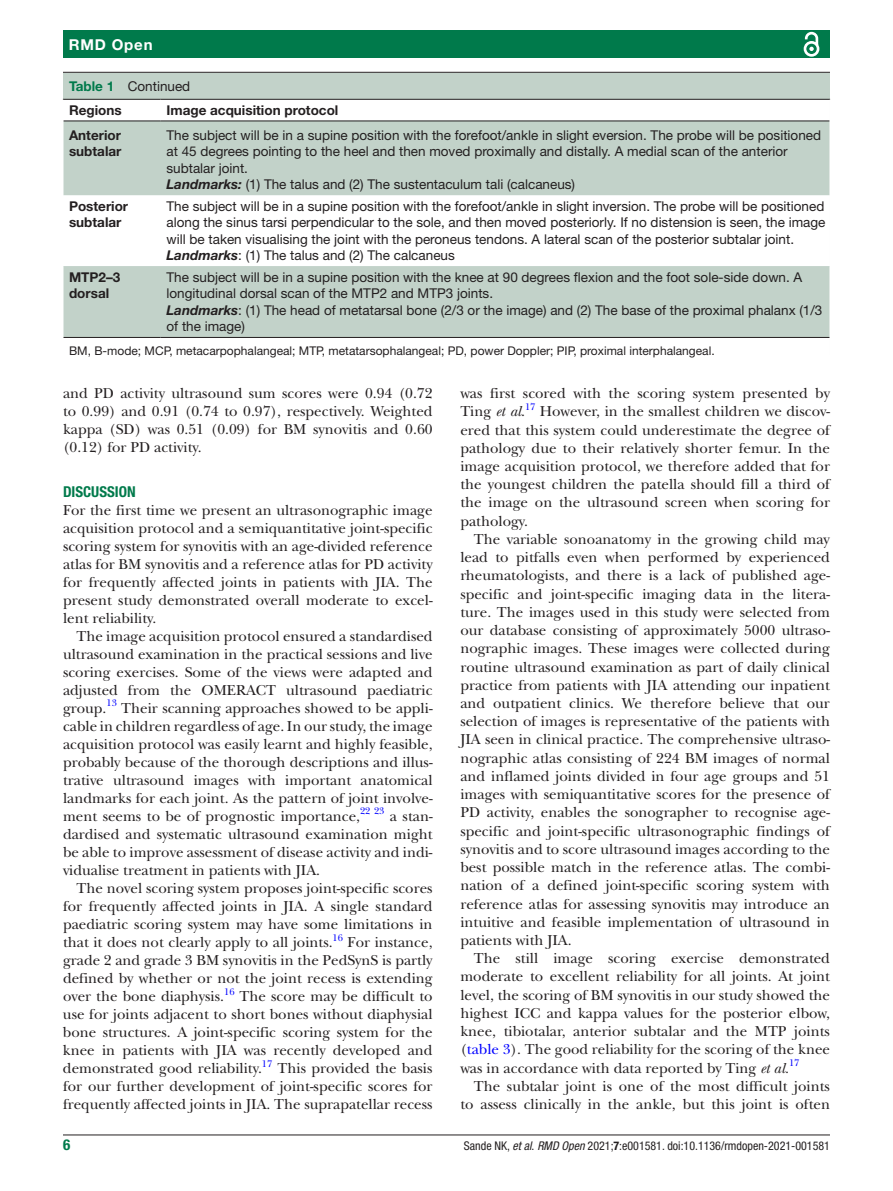
<style>
.page{position:relative;width:893px;height:1191px;background:#fff}
.page>*{position:absolute;margin:0;border:0;box-sizing:border-box;transform-origin:0 0}
.t1{font:15px/18px "New Baskerville";color:#231f20;text-align:justify}
.t2{font:700 condensed 15px "Helvetica Neue LT Std";color:#007a4b}
.t3{font:700 15px "Helvetica Neue LT Std";letter-spacing:.055em;color:#fff}
.t4{font:13.5px/16.5px "Helvetica Neue LT Std";color:#231f20}
.t5{font:700 13.5px/16.5px "Helvetica Neue LT Std";color:#231f20}
.t6{font:12px "Helvetica Neue LT Std";color:#231f20}
.t7{font:condensed 12px "Helvetica Neue LT Std";color:#231f20}
.t8{font:9.9px "New Baskerville";color:#00f}
.s1{font-weight:700;color:#007a4b}
.s2{font-weight:700;font-style:italic}
.s3{font-style:italic}
.s4{color:#00f}
.s5{font-weight:700}
</style>
<div class="page">
<hr style="left:63px;top:1134px;width:767px;height:1px;background:#231f20">
<div style="left:63px;top:31px;width:767px;height:27px;background:#007a4b"></div>
<svg style="left:803px;top:31px;width:17px;height:26px"></svg>
<div style="left:63px;top:91px;width:767px;height:264px;background:#c2d2c9"></div>
<div style="left:64px;top:100px;width:766px;height:255px;background:#fff"></div>
<svg style="left:64px;top:122px;width:766px;height:215px"></svg>
<hr style="left:63px;top:99px;width:97px;height:1px;background:#231f20">
<hr style="left:63px;top:121px;width:98px;height:1px;background:#231f20">
<hr style="left:160px;top:99px;width:670px;height:1px;background:#231f20">
<hr style="left:160px;top:121px;width:670px;height:1px;background:#231f20">
<hr style="left:63px;top:337px;width:98px;height:1px;background:#231f20">
<hr style="left:160px;top:337px;width:670px;height:1px;background:#231f20">
<svg style="left:63px;top:100px;width:1px;height:21px"></svg>
<hr style="left:63px;top:121px;width:1px;height:74px;background:#fff">
<hr style="left:63px;top:195px;width:1px;height:71px;background:#fff">
<hr style="left:63px;top:266px;width:1px;height:71px;background:#fff">
<svg style="left:63px;top:337px;width:1px;height:18px"></svg>
<hr style="left:69px;top:354px;width:761px;height:2px;background:#fff">
<div style="left:63px;top:73px;width:767px;height:18px;background:#c2d2c9"></div>
<hr style="left:63px;top:72px;width:767px;height:1px;background:#231f20">
<p class="t3" style="left:69px;top:35px;width:85px">RMD Open</p>
<p class="t4" style="left:69px;top:77px;width:123px"><span class="s1">Table 1</span> Continued</p>
<p class="t5" style="left:69px;top:102px;width:54px">Regions</p>
<p class="t5" style="left:166px;top:102px;width:173px">Image acquisition protocol</p>
<p class="t5" style="left:69px;top:126px;width:54px">Anterior subtalar</p>
<p class="t4" style="left:166px;top:126px;width:656px">The subject will be in a supine position with the forefoot/ankle in slight eversion. The probe will be positioned at 45 degrees pointing to the heel and then moved proximally and distally. A medial scan of the anterior subtalar joint.<br><span class="s2">Landmarks:</span> (1) The talus and (2) The sustentaculum tali (calcaneus)</p>
<p class="t5" style="left:69px;top:197px;width:61px">Posterior subtalar</p>
<p class="t4" style="left:166px;top:197px;width:660px">The subject will be in a supine position with the forefoot/ankle in slight inversion. The probe will be positioned along the sinus tarsi perpendicular to the sole, and then moved posteriorly. If no distension is seen, the image will be taken visualising the joint with the peroneus tendons. A lateral scan of the posterior subtalar joint.<br><span class="s2">Landmarks</span>: (1) The talus and (2) The calcaneus</p>
<p class="t5" style="left:69px;top:268px;width:53px">MTP2–3 dorsal</p>
<p class="t4" style="left:166px;top:269px;width:657px">The subject will be in a supine position with the knee at 90 degrees flexion and the foot sole-side down. A longitudinal dorsal scan of the MTP2 and MTP3 joints.<br><span class="s2">Landmarks</span>: (1) The head of metatarsal bone (2/3 or the image) and (2) The base of the proximal phalanx (1/3 of the image)</p>
<p class="t6" style="left:69px;top:343px;width:647px">BM, B-mode; MCP, metacarpophalangeal; MTP, metatarsophalangeal; PD, power Doppler; PIP, proximal interphalangeal.</p>
<p class="t1" style="left:63px;top:384px;width:371px">and PD activity ultrasound sum scores were 0.94 (0.72 to 0.99) and 0.91 (0.74 to 0.97), respectively. Weighted kappa (SD) was 0.51 (0.09) for BM synovitis and 0.60 (0.12) for PD activity.</p>
<p class="t2" style="left:63px;top:483px;width:74px">DISCUSSION</p>
<p class="t1" style="left:63px;top:501px;width:371px">For the first time we present an ultrasonographic image acquisition protocol and a semiquantitative joint-specific scoring system for synovitis with an age-divided reference atlas for BM synovitis and a reference atlas for PD activity for frequently affected joints in patients with JIA. The present study demonstrated overall moderate to excel&shy;lent reliability.</p>
<p class="t1" style="left:63px;top:627px;width:371px;text-indent:14px">The image acquisition protocol ensured a standardised ultrasound examination in the practical sessions and live scoring exercises. Some of the views were adapted and adjusted from the OMERACT ultrasound paediatric group.</p>
<p class="t8" style="left:106px;top:697px;width:12px">13</p>
<p class="t1" style="left:63px;top:699px;width:371px;text-indent:58px">Their scanning approaches showed to be appli&shy;cable in children regardless of age. In our study, the image acquisition protocol was easily learnt and highly feasible, probably because of the thorough descriptions and illus&shy;trative ultrasound images with important anatomical landmarks for each joint. As the pattern of joint involve&shy;ment seems to be of prognostic importance,</p>
<p class="t8" style="left:360px;top:805px;width:26px">22 23</p>
<p class="t1" style="left:63px;top:807px;width:371px;text-indent:327px">a stan&shy;dardised and systematic ultrasound examination might be able to improve assessment of disease activity and indi&shy;vidualise treatment in patients with JIA.</p>
<p class="t1" style="left:63px;top:879px;width:371px;text-indent:14px">The novel scoring system proposes joint-specific scores for frequently affected joints in JIA. A single standard paediatric scoring system may have some limitations in that it does not clearly apply to all joints.<sup>16</sup> For instance, grade 2 and grade 3 BM synovitis in the PedSynS is partly defined by whether or not the joint recess is extending over the bone diaphysis.</p>
<p class="t8" style="left:224px;top:985px;width:12px">16</p>
<p class="t1" style="left:63px;top:987px;width:371px;text-indent:177px">The score may be difficult to use for joints adjacent to short bones without diaphysial bone structures. A joint-specific scoring system for the knee in patients with JIA was recently developed and demonstrated good reliability.</p>
<p class="t8" style="left:262px;top:1057px;width:12px">17</p>
<p class="t1" style="left:63px;top:1059px;width:371px;text-indent:215px">This provided the basis for our further development of joint-specific scores for frequently affected joints in JIA. The suprapatellar recess</p>
<p class="t1" style="left:460px;top:384px;width:371px">was first scored with the scoring system presented by<br>Ting <span class="s3">et al</span>.</p>
<p class="t8" style="left:525px;top:400px;width:12px">17</p>
<p class="t1" style="left:460px;top:402px;width:371px;text-indent:80px">However, in the smallest children we discov&shy;ered that this system could underestimate the degree of pathology due to their relatively shorter femur. In the image acquisition protocol, we therefore added that for the youngest children the patella should fill a third of the image on the ultrasound screen when scoring for pathology.</p>
<p class="t1" style="left:460px;top:530px;width:371px;text-indent:14px">The variable sonoanatomy in the growing child may lead to pitfalls even when performed by experienced rheumatologists, and there is a lack of published age&shy;specific and joint-specific imaging data in the litera&shy;ture. The images used in this study were selected from our database consisting of approximately 5000 ultraso&shy;nographic images. These images were collected during routine ultrasound examination as part of daily clinical practice from patients with JIA attending our inpatient and outpatient clinics. We therefore believe that our selection of images is representative of the patients with JIA seen in clinical practice. The comprehensive ultraso&shy;nographic atlas consisting of 224 BM images of normal and inflamed joints divided in four age groups and 51 images with semiquantitative scores for the presence of PD activity, enables the sonographer to recognise age&shy;specific and joint-specific ultrasonographic findings of synovitis and to score ultrasound images according to the best possible match in the reference atlas. The combi&shy;nation of a defined joint-specific scoring system with reference atlas for assessing synovitis may introduce an intuitive and feasible implementation of ultrasound in patients with JIA.</p>
<p class="t1" style="left:460px;top:949px;width:371px;text-indent:14px">The still image scoring exercise demonstrated moderate to excellent reliability for all joints. At joint level, the scoring of BM synovitis in our study showed the highest ICC and kappa values for the posterior elbow, knee, tibiotalar, anterior subtalar and the MTP joints (<span class="s4">table 3</span>). The good reliability for the scoring of the knee was in accordance with data reported by Ting <span class="s3">et al.</span><sup>17</sup></p>
<p class="t1" style="left:460px;top:1077px;width:371px;text-align:right">The subtalar joint is one of the most difficult joints to assess clinically in the ankle, but this joint is often</p>
<p class="t2" style="left:63px;top:1135px;width:9px">6</p>
<p class="t7" style="left:464px;top:1138px;width:368px">Sande NK, <span class="s3">et al</span>. <span class="s3">RMD Open</span> 2021;<span class="s5">7</span>:e001581. doi:10.1136/rmdopen-2021-001581</p>
</div>
